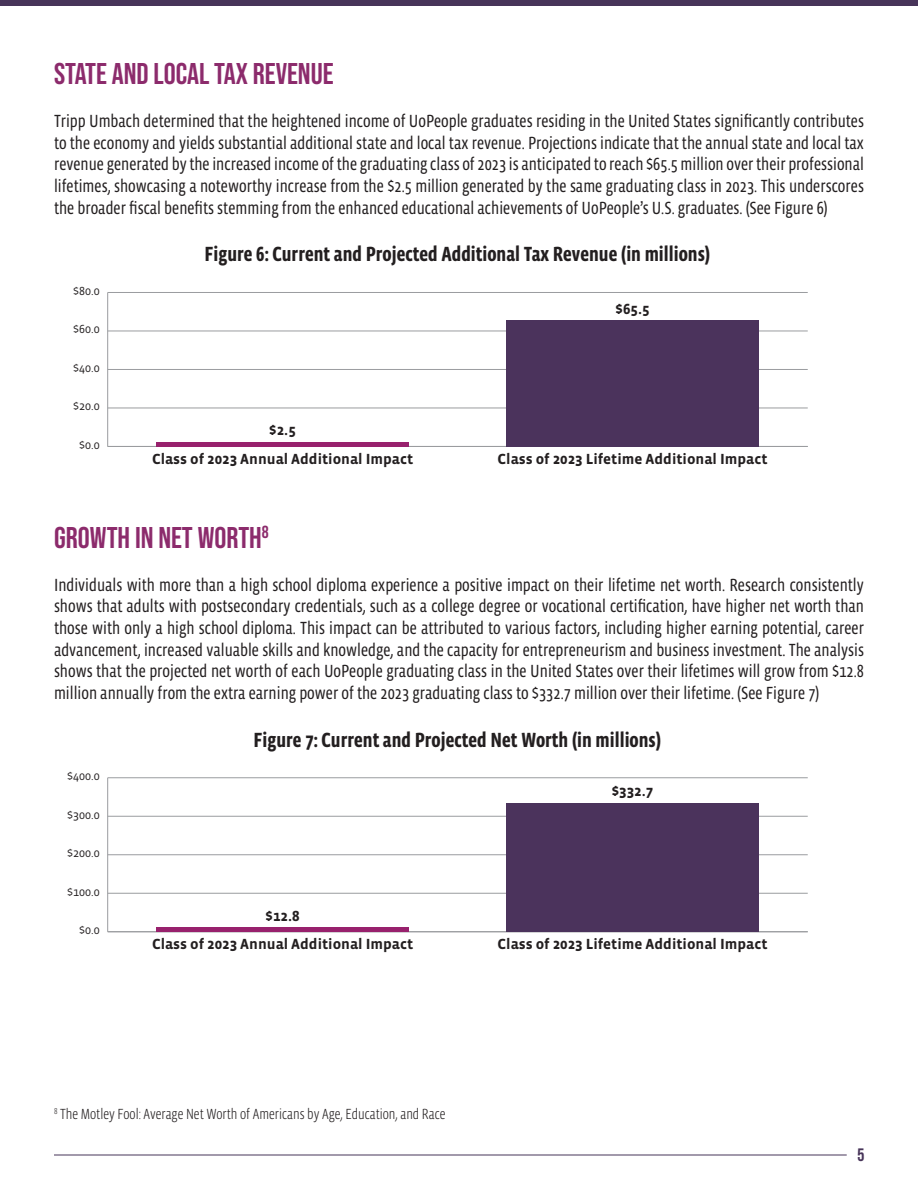
<style>
.page{position:relative;width:918px;height:1188px;background:#fff}
.page>*{position:absolute;margin:0;border:0;box-sizing:border-box;transform-origin:0 0}
.t1{font:700 30px "Bebas Neue Pro";color:#8c2b6c}
.t2{font:700 21px "Vista Sans Nar OTCE";color:#231f20}
.t3{font:18px/21.6px "Vista Sans Nar OTCE";color:#231f20;text-align:justify}
.t4{font:700 18px "Bebas Neue Pro";color:#473459}
.t5{font:700 15px "Vista Sans OTCE";color:#231f20}
.t6{font:300 15px "Vista Sans Nar OTCE";color:#231f20}
.t7{font:12px "Vista Sans OTCE";color:#231f20}
</style>
<div class="page">
<div style="left:0;top:0;width:918px;height:6px;background:#473459"></div>
<hr style="left:54px;top:1155px;width:793px;height:1px;background:#473459">
<hr style="left:107px;top:292px;width:1px;height:154px;background:#9a9c9f">
<hr style="left:108px;top:446px;width:700px;height:1px;background:#9a9c9f">
<hr style="left:108px;top:408px;width:700px;height:1px;background:#9a9c9f">
<hr style="left:108px;top:369px;width:700px;height:1px;background:#9a9c9f">
<hr style="left:108px;top:331px;width:700px;height:1px;background:#9a9c9f">
<hr style="left:108px;top:292px;width:700px;height:1px;background:#9a9c9f">
<hr style="left:157px;top:442px;width:252px;height:4px;background:#98216d">
<div style="left:507px;top:320px;width:252px;height:126px;background:#4b335c"></div>
<hr style="left:107px;top:778px;width:1px;height:154px;background:#9a9c9f">
<hr style="left:108px;top:931px;width:700px;height:1px;background:#9a9c9f">
<hr style="left:108px;top:893px;width:700px;height:1px;background:#9a9c9f">
<hr style="left:108px;top:854px;width:700px;height:1px;background:#9a9c9f">
<hr style="left:108px;top:816px;width:700px;height:1px;background:#9a9c9f">
<hr style="left:108px;top:777px;width:700px;height:1px;background:#9a9c9f">
<div style="left:157px;top:927px;width:252px;height:5px;background:#98216d"></div>
<div style="left:507px;top:804px;width:252px;height:128px;background:#4b335c"></div>
<h1 class="t1" style="left:54px;top:56px;width:281px">STATE AND LOCAL TAX REVENUE</h1>
<p class="t3" style="left:54px;top:110px;width:812px">Tripp Umbach determined that the heightened income of UoPeople graduates residing in the United States significantly contributes to the economy and yields substantial additional state and local tax revenue. Projections indicate that the annual state and local tax revenue generated by the increased income of the graduating class of 2023 is anticipated to reach $65.5 million over their professional lifetimes, showcasing a noteworthy increase from the $2.5 million generated by the same graduating class in 2023. This underscores the broader fiscal benefits stemming from the enhanced educational achievements of UoPeople’s U.S. graduates. (See Figure 6)</p>
<p class="t7" style="left:73px;top:284px;width:28px">$80.0</p>
<p class="t7" style="left:73px;top:322px;width:28px">$60.0</p>
<p class="t7" style="left:73px;top:361px;width:28px">$40.0</p>
<p class="t7" style="left:73px;top:399px;width:28px">$20.0</p>
<p class="t7" style="left:79px;top:438px;width:22px">$0.0</p>
<p class="t2" style="left:205px;top:242px;width:507px">Figure 6: Current and Projected Additional Tax Revenue (in millions)</p>
<p class="t5" style="left:269px;top:422px;width:28px">$2.5</p>
<p class="t5" style="left:152px;top:450px;width:263px">Class of 2023 Annual Additional Impact</p>
<p class="t5" style="left:616px;top:300px;width:36px">$65.5</p>
<p class="t5" style="left:498px;top:450px;width:271px">Class of 2023 Lifetime Additional Impact</p>
<h1 class="t1" style="left:54px;top:520px;width:216px">GROWTH IN NET WORTH<sup>8</sup></h1>
<p class="t3" style="left:54px;top:574px;width:812px">Individuals with more than a high school diploma experience a positive impact on their lifetime net worth. Research consistently shows that adults with postsecondary credentials, such as a college degree or vocational certification, have higher net worth than those with only a high school diploma. This impact can be attributed to various factors, including higher earning potential, career advancement, increased valuable skills and knowledge, and the capacity for entrepreneurism and business investment. The analysis shows that the projected net worth of each UoPeople graduating class in the United States over their lifetimes will grow from $12.8 million annually from the extra earning power of the 2023 graduating class to $332.7 million over their lifetime. (See Figure 7)</p>
<p class="t7" style="left:67px;top:769px;width:34px">$400.0</p>
<p class="t7" style="left:67px;top:808px;width:34px">$300.0</p>
<p class="t7" style="left:67px;top:846px;width:34px">$200.0</p>
<p class="t7" style="left:67px;top:885px;width:34px">$100.0</p>
<p class="t7" style="left:79px;top:923px;width:22px">$0.0</p>
<p class="t2" style="left:254px;top:728px;width:409px">Figure 7: Current and Projected Net Worth (in millions)</p>
<p class="t5" style="left:266px;top:907px;width:36px">$12.8</p>
<p class="t5" style="left:152px;top:936px;width:263px">Class of 2023 Annual Additional Impact</p>
<p class="t5" style="left:612px;top:783px;width:43px">$332.7</p>
<p class="t5" style="left:498px;top:936px;width:271px">Class of 2023 Lifetime Additional Impact</p>
<p class="t6" style="left:54px;top:1105px;width:393px"><sup>8</sup> The Motley Fool: Average Net Worth of Americans by Age, Education, and Race</p>
<p class="t4" style="left:857px;top:1145px;width:8px">5</p>
</div>
